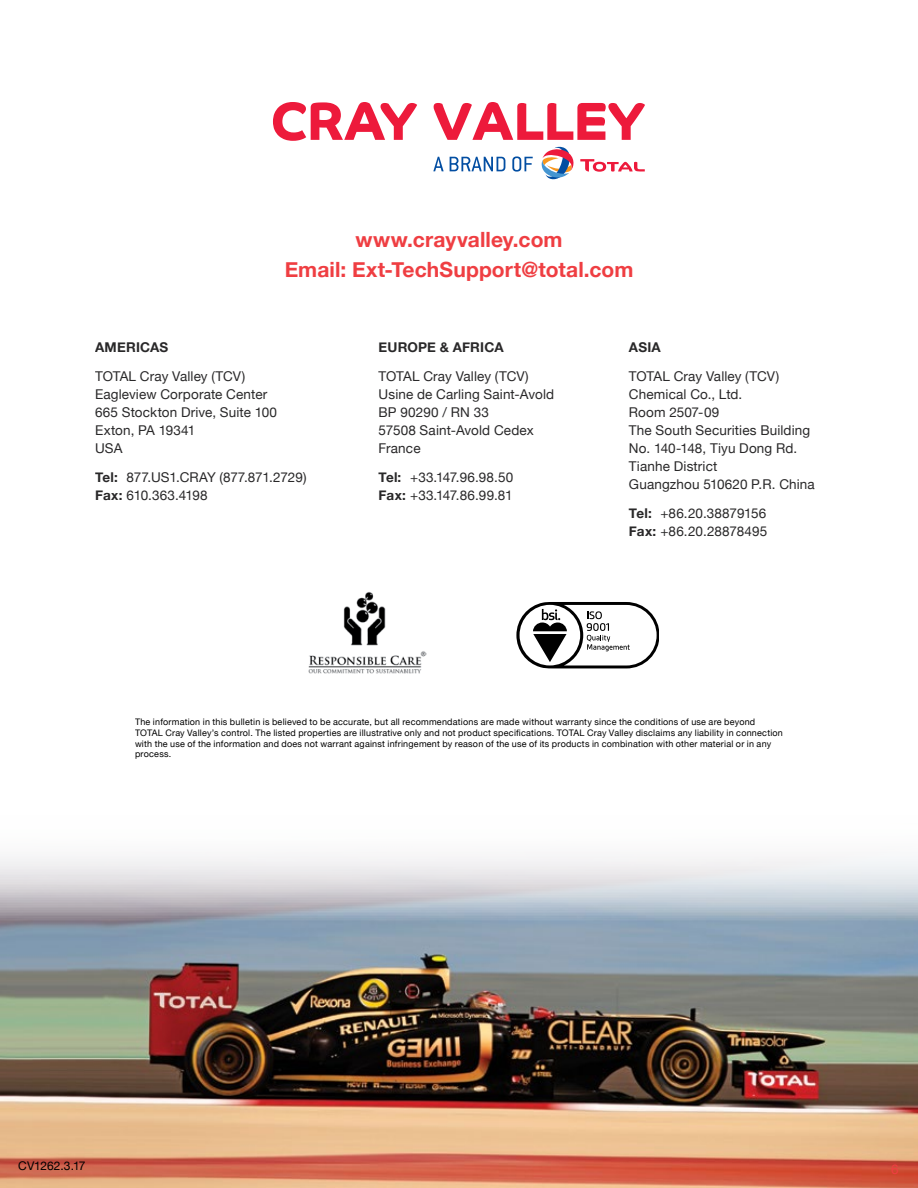
<style>
.page{position:relative;width:918px;height:1188px;background:#fff}
.page>*{position:absolute;margin:0;border:0;box-sizing:border-box;transform-origin:0 0}
.t1{font:700 21px/30px "Helvetica Neue";letter-spacing:.005em;color:#ef3e42;text-align:center}
.t2{font:13.5px/18px "Helvetica Neue";letter-spacing:.01em;color:#292829}
.t3{font:13.5px/18px "Helvetica Neue";letter-spacing:-.015em;color:#292829}
.t4{font:700 13.5px "Helvetica Neue";letter-spacing:.015em;color:#292829}
.t5{font:13.5px "Helvetica Neue";color:#ef3e42}
.t6{font:12px "Helvetica Neue";letter-spacing:-.005em;color:#000}
.t7{font:9px/10.8px "Helvetica Neue";letter-spacing:.025em;color:#000}
.s1{font-weight:700}
</style>
<div class="page">
<img style="left:0;top:856px;width:918px;height:332px">
<svg style="left:273px;top:102px;width:144px;height:39px"></svg>
<svg style="left:434px;top:102px;width:211px;height:38px"></svg>
<svg style="left:433px;top:157px;width:11px;height:14px"></svg>
<svg style="left:450px;top:157px;width:55px;height:14px"></svg>
<svg style="left:512px;top:156px;width:21px;height:16px"></svg>
<svg style="left:541px;top:146px;width:104px;height:33px"></svg>
<img style="left:308px;top:592px;width:119px;height:82px">
<svg style="left:516px;top:602px;width:142px;height:66px"></svg>
<h1 class="t1" style="left:285px;top:224px;width:350px">www.crayvalley.com<br>Email: Ext-TechSupport@total.com</h1>
<h2 class="t4" style="left:95px;top:339px;width:75px">AMERICAS</h2>
<h2 class="t2" style="left:95px;top:367px;width:184px">TOTAL Cray Valley (TCV)<br>Eagleview Corporate Center<br>665 Stockton Drive, Suite 100<br>Exton, PA 19341<br>USA</h2>
<h2 class="t3" style="left:95px;top:468px;width:213px"><span class="s1">Tel:</span> 877.US1.CRAY (877.871.2729)<br><span class="s1">Fax:</span> 610.363.4198</h2>
<h2 class="t4" style="left:379px;top:339px;width:127px">EUROPE &amp; AFRICA</h2>
<h2 class="t2" style="left:379px;top:367px;width:177px">TOTAL Cray Valley (TCV)<br>Usine de Carling Saint-Avold<br>BP 90290 / RN 33<br>57508 Saint-Avold Cedex<br>France</h2>
<h2 class="t2" style="left:379px;top:468px;width:136px"><span class="s1">Tel:</span> +33.147.96.98.50<br><span class="s1">Fax:</span> +33.147.86.99.81</h2>
<h2 class="t4" style="left:629px;top:339px;width:33px">ASIA</h2>
<h2 class="t2" style="left:629px;top:367px;width:187px">TOTAL Cray Valley (TCV)<br>Chemical Co., Ltd.<br>Room 2507-09<br>The South Securities Building<br>No. 140-148, Tiyu Dong Rd.<br>Tianhe District<br>Guangzhou 510620 P.R. China</h2>
<h2 class="t2" style="left:629px;top:504px;width:140px"><span class="s1">Tel:</span> +86.20.38879156<br><span class="s1">Fax:</span> +86.20.28878495</h2>
<p class="t7" style="left:135px;top:716px;width:649px">The information in this bulletin is believed to be accurate, but all recommendations are made without warranty since the conditions of use are beyond TOTAL Cray Valley’s control. The listed properties are illustrative only and not product specifications. TOTAL Cray Valley disclaims any liability in connection with the use of the information and does not warrant against infringement by reason of the use of its products in combination with other material or in any process.</p>
<h3 class="t6" style="left:18px;top:1158px;width:69px">CV1262.3.17</h3>
<h2 class="t5" style="left:891px;top:1161px;width:9px">6</h2>
</div>
